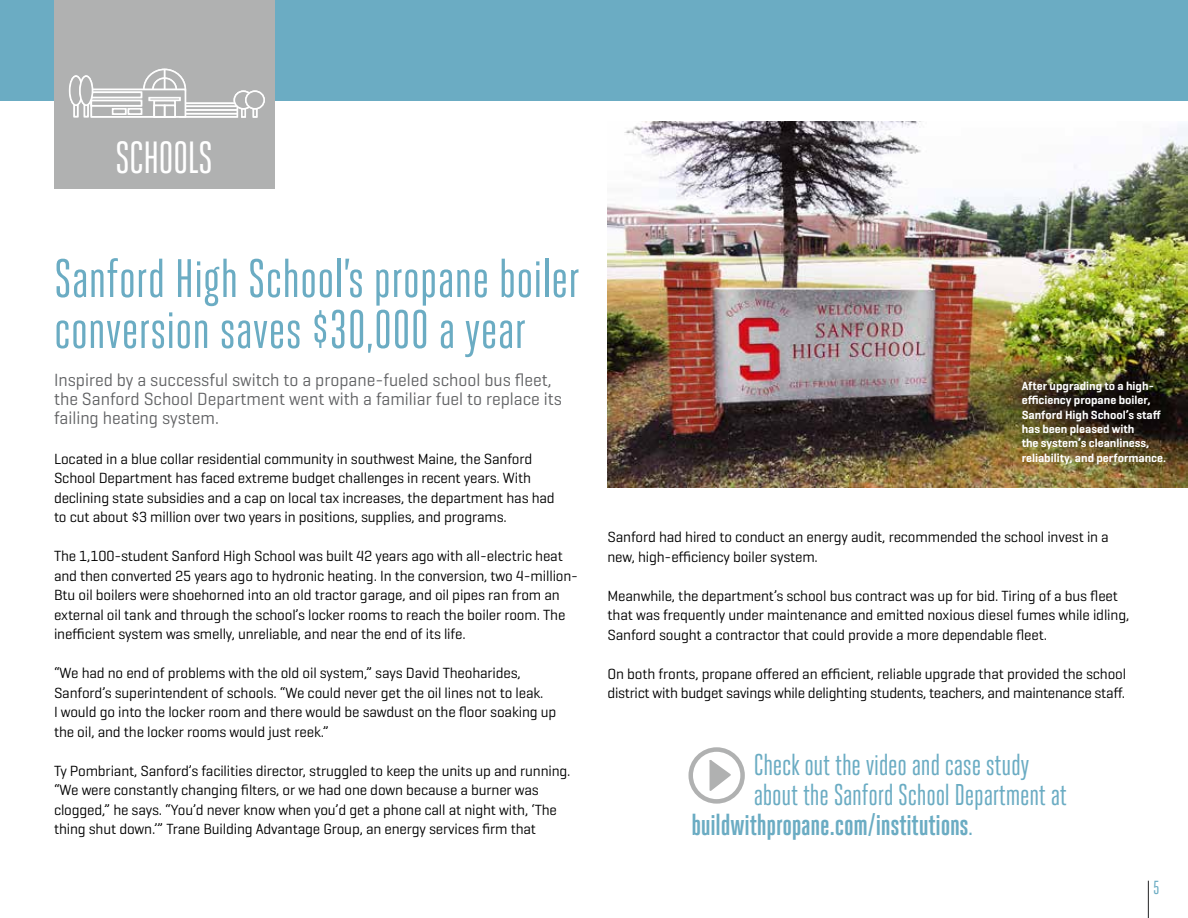
<style>
.page{position:relative;width:1188px;height:918px;background:#fff}
.page>*{position:absolute;margin:0;border:0;box-sizing:border-box;transform-origin:0 0}
.t1{font:54px/51px "Heroic Condensed";color:#6bacc3}
.t2{font:45px "Heroic Condensed";letter-spacing:-.02em;color:#fff}
.t3{font:30px "Heroic Condensed";letter-spacing:-.01em;color:#6bacc3}
.t4{font:700 30px "Heroic Condensed";letter-spacing:-.01em;color:#6bacc3}
.t5{font:18.9px "Heroic Condensed";color:#6bacc3}
.t6{font:18px/19.5px "Geogrotesque";color:#616264}
.t7{font:15px/19.5px "Geogrotesque";letter-spacing:-.01em;color:#000}
.t8{font:600 12px/14.4px "Geogrotesque";color:#fff}
.s1{font-weight:400}
</style>
<div class="page">
<div style="left:0;top:0;width:1188px;height:100px;background:#6bacc3"></div>
<div style="left:54px;top:0;width:220px;height:189px;background:#b0b1b1"></div>
<hr style="left:1148px;top:881px;width:1px;height:37px;background:#222223">
<img style="left:608px;top:122px;width:580px;height:365px">
<div style="left:179px;top:102px;width:59px;height:16px;background:#f2f2f2"></div>
<div style="left:179px;top:103px;width:59px;height:14px;background:#b7b8b8;border:2px solid #fff"></div>
<hr style="left:180px;top:105px;width:57px;height:2px;background:#fff">
<hr style="left:180px;top:109px;width:57px;height:2px;background:#fff">
<hr style="left:180px;top:113px;width:57px;height:2px;background:#fff">
<div style="left:143px;top:69px;width:43px;height:41px;background:#fefefe;border:2px solid #fff;border-radius:50%"></div>
<div style="left:144px;top:70px;width:41px;height:39px;background:#b0b1b1;border-radius:50%"></div>
<div style="left:143px;top:69px;width:43px;height:41px;border:2px solid #fff;border-radius:50%"></div>
<div style="left:152px;top:77px;width:25px;height:24px;background:#f8f8f8;border:2px solid #fff;border-radius:50%"></div>
<svg style="left:153px;top:78px;width:23px;height:22px"></svg>
<div style="left:152px;top:78px;width:25px;height:23px;border:2px solid #fff;border-radius:50%"></div>
<svg style="left:90px;top:107px;width:96px;height:11px"></svg>
<svg style="left:91px;top:89px;width:95px;height:28px"></svg>
<div style="left:153px;top:100px;width:23px;height:18px;background:#ededed"></div>
<svg style="left:154px;top:101px;width:22px;height:4px"></svg>
<div style="left:164px;top:105px;width:12px;height:13px;background:#fefefe"></div>
<div style="left:164px;top:105px;width:12px;height:12px;background:#b0b1b1;border:2px solid #fff"></div>
<div style="left:153px;top:105px;width:12px;height:13px;background:#fcfcfc"></div>
<div style="left:154px;top:105px;width:11px;height:12px;background:#b0b1b1;border:2px solid #fff"></div>
<hr style="left:148px;top:97px;width:33px;height:4px;background:#e1e2e2">
<svg style="left:149px;top:97px;width:32px;height:4px"></svg>
<div style="left:90px;top:100px;width:52px;height:7px;background:#eee"></div>
<svg style="left:91px;top:100px;width:51px;height:6px"></svg>
<svg style="left:128px;top:108px;width:14px;height:7px"></svg>
<svg style="left:112px;top:108px;width:14px;height:7px"></svg>
<div style="left:90px;top:91px;width:52px;height:7px;background:#ebecec"></div>
<svg style="left:92px;top:92px;width:50px;height:6px"></svg>
<div style="left:73px;top:98px;width:6px;height:19px;background:#ededed"></div>
<svg style="left:74px;top:106px;width:4px;height:11px"></svg>
<div style="left:69px;top:75px;width:14px;height:31px;background:#fff;border:2px solid #fff;border-radius:50%"></div>
<div style="left:70px;top:76px;width:12px;height:29px;background:#b0b1b1;border-radius:50%"></div>
<div style="left:69px;top:75px;width:14px;height:31px;border:2px solid #fff;border-radius:50%"></div>
<svg style="left:84px;top:105px;width:5px;height:12px"></svg>
<div style="left:79px;top:75px;width:14px;height:31px;background:#fefefe;border:2px solid #fff;border-radius:50%"></div>
<div style="left:80px;top:76px;width:12px;height:29px;background:#b0b1b1;border-radius:50%"></div>
<div style="left:79px;top:75px;width:14px;height:31px;border:2px solid #fff;border-radius:50%"></div>
<div style="left:241px;top:105px;width:5px;height:13px;border:2px solid #fff"></div>
<div style="left:233px;top:90px;width:20px;height:20px;background:#f9f9f9;border:2px solid #fff;border-radius:50%"></div>
<div style="left:234px;top:91px;width:19px;height:18px;background:#b0b1b1;border-radius:50%"></div>
<div style="left:234px;top:91px;width:19px;height:18px;border:2px solid #fff;border-radius:50%"></div>
<div style="left:253px;top:105px;width:5px;height:13px;border:2px solid #fff"></div>
<div style="left:253px;top:105px;width:4px;height:13px;border:2px solid #fff"></div>
<svg style="left:245px;top:90px;width:20px;height:20px"></svg>
<div style="left:246px;top:91px;width:18px;height:18px;background:#b0b1b1;border-radius:50%"></div>
<div style="left:245px;top:91px;width:20px;height:18px;border:2px solid #fff;border-radius:50%"></div>
<svg style="left:164px;top:69px;width:1px;height:20px"></svg>
<div style="left:688px;top:747px;width:57px;height:57px;border:4px solid #b0b1b1;border-radius:50%"></div>
<svg style="left:709px;top:760px;width:24px;height:34px"></svg>
<h2 class="t2" style="left:115px;top:133px;width:99px">SCHOOLS</h2>
<h1 class="t1" style="left:54px;top:253px;width:527px">Sanford High School’s propane boiler conversion saves $30,000 a year</h1>
<p class="t6" style="left:54px;top:369px;width:509px">Inspired by a successful switch to a propane-fueled school bus fleet, the Sanford School Department went with a familiar fuel to replace its failing heating system.</p>
<p class="t7" style="left:54px;top:448px;width:502px">Located in a blue collar residential community in southwest Maine, the Sanford School Department has faced extreme budget challenges in recent years. With declining state subsidies and a cap on local tax increases, the department has had to cut about $3 million over two years in positions, supplies, and programs.</p>
<p class="t7" style="left:54px;top:546px;width:526px">The 1,100-student Sanford High School was built 42 years ago with all-electric heat and then converted 25 years ago to hydronic heating. In the conversion, two 4-million-Btu oil boilers were shoehorned into an old tractor garage, and oil pipes ran from an external oil tank and through the school’s locker rooms to reach the boiler room. The inefficient system was smelly, unreliable, and near the end of its life.</p>
<p class="t7" style="left:54px;top:663px;width:504px">“We had no end of problems with the old oil system,” says David Theoharides, Sanford’s superintendent of schools. “We could never get the oil lines not to leak.<br>I would go into the locker room and there would be sawdust on the floor soaking up the oil, and the locker rooms would just reek.”</p>
<p class="t7" style="left:54px;top:760px;width:518px">Ty Pombriant, Sanford’s facilities director, struggled to keep the units up and running. “We were constantly changing filters, or we had one down because a burner was clogged,” he says. “You’d never know when you’d get a phone call at night with, ‘The thing shut down.’” Trane Building Advantage Group, an energy services firm that</p>
<p class="t8" style="left:1022px;top:378px;width:146px">After upgrading to a high&shy;efficiency propane boiler,<br>Sanford High School’s staff has been pleased with<br>the system’s cleanliness, reliability, and performance.</p>
<p class="t7" style="left:608px;top:527px;width:503px">Sanford had hired to conduct an energy audit, recommended the school invest in a new, high-efficiency boiler system.</p>
<p class="t7" style="left:608px;top:585px;width:523px">Meanwhile, the department’s school bus contract was up for bid. Tiring of a bus fleet that was frequently under maintenance and emitted noxious diesel fumes while idling,<br>Sanford sought a contractor that could provide a more dependable fleet.</p>
<p class="t7" style="left:608px;top:663px;width:520px">On both fronts, propane offered an efficient, reliable upgrade that provided the school district with budget savings while delighting students, teachers, and maintenance staff.</p>
<h3 class="t3" style="left:754px;top:748px;width:277px">Check out the video and case study</h3>
<h3 class="t3" style="left:754px;top:778px;width:315px">about the Sanford School Department at</h3>
<h3 class="t4" style="left:692px;top:808px;width:283px">buildwithpropane.com/institutions<span class="s1">.</span></h3>
<p class="t5" style="left:1153px;top:878px;width:8px">5</p>
</div>
